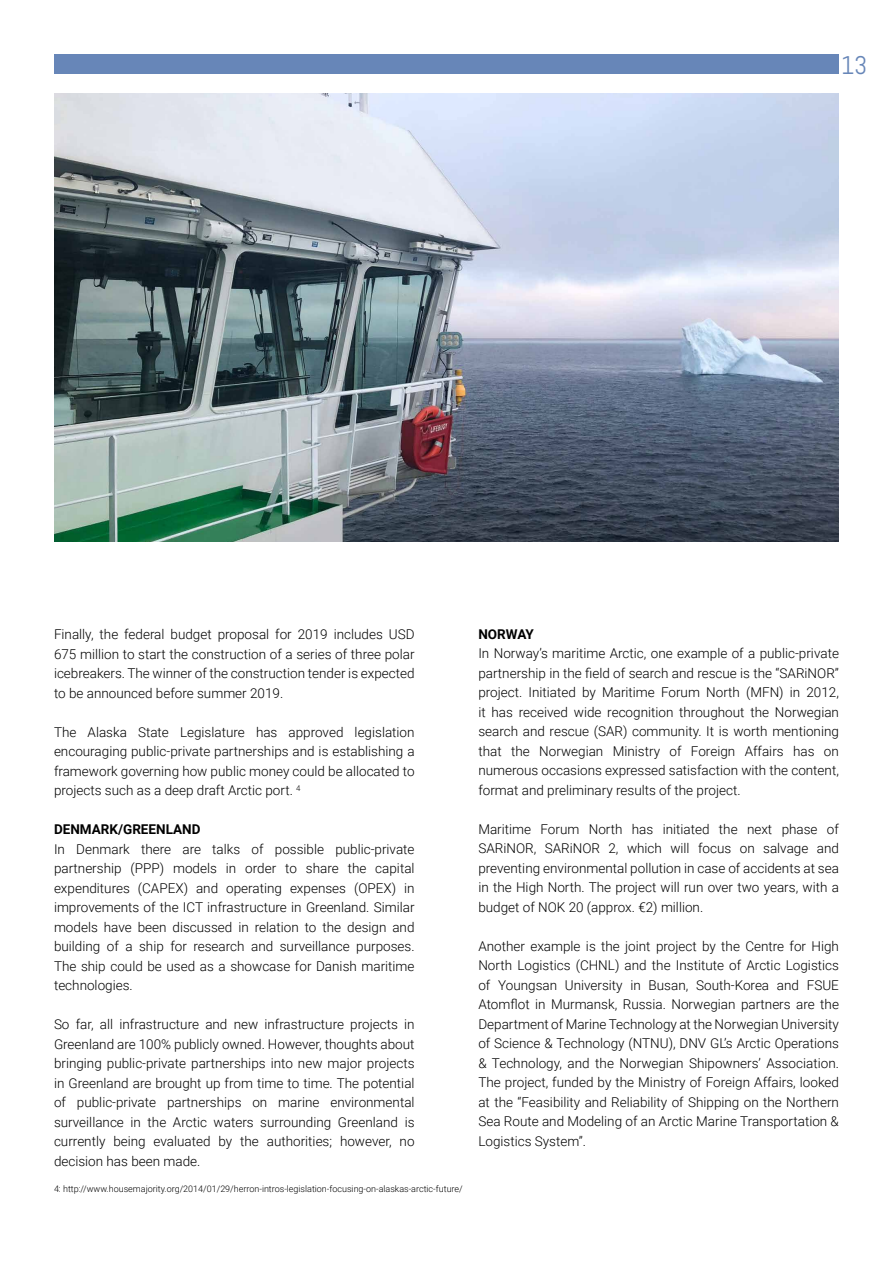
<style>
.page{position:relative;width:893px;height:1263px;background:#fff}
.page>*{position:absolute;margin:0;border:0;box-sizing:border-box;transform-origin:0 0}
.t1{font:25.5px "Abel";color:#6786b8}
.t2{font:300 13.5px/19.5px "Roboto";color:#000;text-align:justify}
.t3{font:700 13.5px "Roboto";color:#000}
.t4{font:300 9px "Roboto";color:#000}
</style>
<div class="page">
<div style="left:54px;top:54px;width:785px;height:20px;background:#6786b8"></div>
<img style="left:54px;top:93px;width:785px;height:449px">
<h1 class="t1" style="left:841px;top:49px;width:28px">13</h1>
<p class="t2" style="left:54px;top:624px;width:362px">Finally, the federal budget proposal for 2019 includes USD 675 million to start the construction of a series of three polar icebreakers. The winner of the construction tender is expected to be announced before summer 2019.</p>
<p class="t2" style="left:54px;top:721px;width:362px">The Alaska State Legislature has approved legislation encouraging public-private partnerships and is establishing a framework governing how public money could be allocated to projects such as a deep draft Arctic port. <sup>4</sup></p>
<p class="t3" style="left:54px;top:820px;width:148px">DENMARK/GREENLAND</p>
<p class="t2" style="left:54px;top:838px;width:362px">In Denmark there are talks of possible public-private partnership (PPP) models in order to share the capital expenditures (CAPEX) and operating expenses (OPEX) in improvements of the ICT infrastructure in Greenland. Similar models have been discussed in relation to the design and building of a ship for research and surveillance purposes.<br>The ship could be used as a showcase for Danish maritime technologies.</p>
<p class="t2" style="left:54px;top:1014px;width:362px">So far, all infrastructure and new infrastructure projects in Greenland are 100% publicly owned. However, thoughts about bringing public-private partnerships into new major projects in Greenland are brought up from time to time. The potential of public-private partnerships on marine environmental surveillance in the Arctic waters surrounding Greenland is currently being evaluated by the authorities; however, no decision has been made.</p>
<p class="t4" style="left:54px;top:1182px;width:410px">4: http://www.housemajority.org/2014/01/29/herron-intros-legislation-focusing-on-alaskas-arctic-future/</p>
<p class="t3" style="left:478px;top:625px;width:57px">NORWAY</p>
<p class="t2" style="left:478px;top:643px;width:362px">In Norway’s maritime Arctic, one example of a public-private partnership in the field of search and rescue is the “SARiNOR” project. Initiated by Maritime Forum North (MFN) in 2012, it has received wide recognition throughout the Norwegian search and rescue (SAR) community. It is worth mentioning that the Norwegian Ministry of Foreign Affairs has on numerous occasions expressed satisfaction with the content, format and preliminary results of the project.</p>
<p class="t2" style="left:478px;top:819px;width:362px">Maritime Forum North has initiated the next phase of SARiNOR, SARiNOR 2, which will focus on salvage and preventing environmental pollution in case of accidents at sea in the High North. The project will run over two years, with a budget of NOK 20 (approx. €2) million.</p>
<p class="t2" style="left:478px;top:936px;width:362px">Another example is the joint project by the Centre for High North Logistics (CHNL) and the Institute of Arctic Logistics of Youngsan University in Busan, South-Korea and FSUE Atomflot in Murmansk, Russia. Norwegian partners are the Department of Marine Technology at the Norwegian University of Science &amp; Technology (NTNU), DNV GL’s Arctic Operations &amp; Technology, and the Norwegian Shipowners’ Association.<br>The project, funded by the Ministry of Foreign Affairs, looked at the “Feasibility and Reliability of Shipping on the Northern Sea Route and Modeling of an Arctic Marine Transportation &amp; Logistics System”.</p>
</div>
